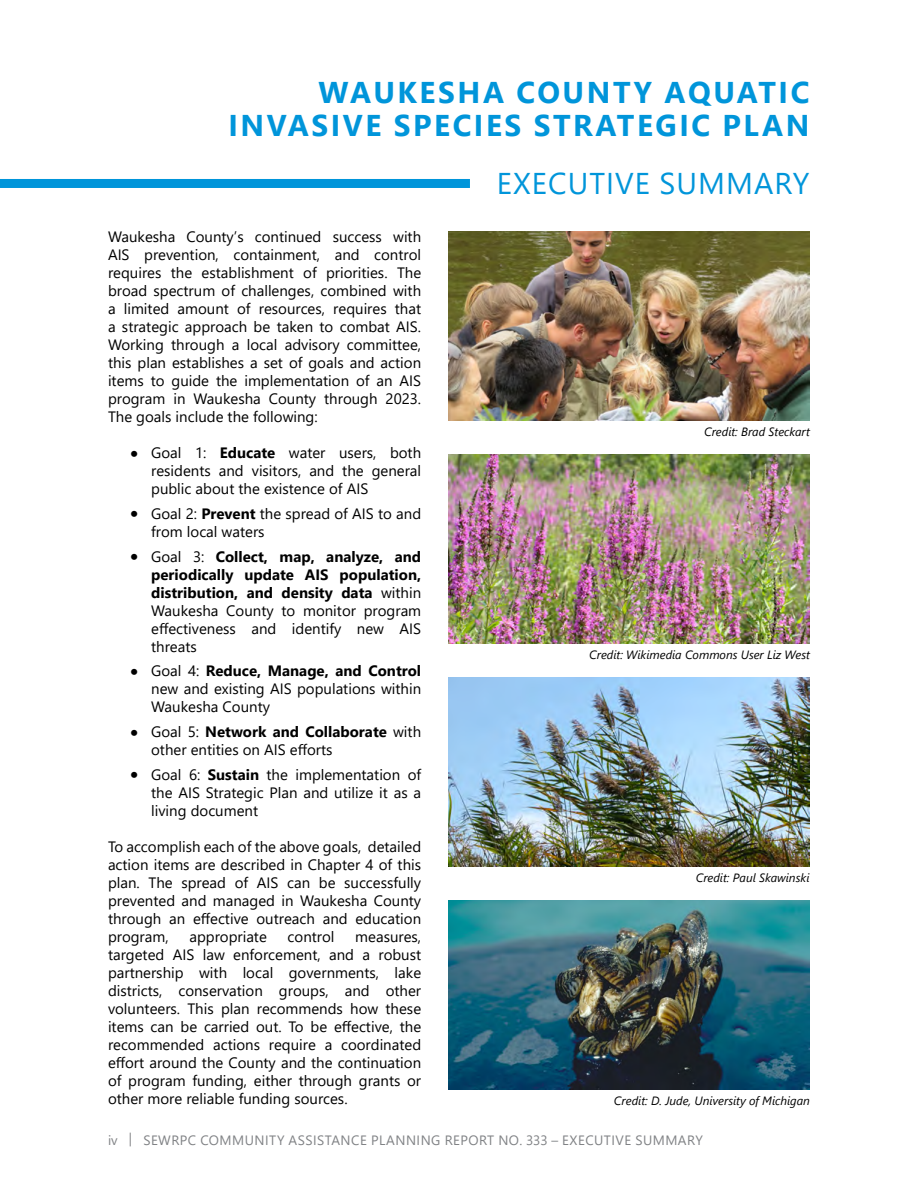
<style>
.page{position:relative;width:918px;height:1188px;background:#fff}
.page>*{position:absolute;margin:0;border:0;box-sizing:border-box;transform-origin:0 0}
.t1{font:700 30px/33px "Segoe UI";letter-spacing:.085em;color:#0095da;text-align:right}
.t2{font:30px "Segoe UI";letter-spacing:.035em;color:#0095da}
.t3{font:15px/18px "Segoe UI";color:#000;text-align:justify}
.t4{font:700 15px/18px "Segoe UI";color:#000;text-align:justify}
.t5{font:13.5px "Segoe UI";letter-spacing:.035em;color:#808285}
.t6{font:italic 12px "Segoe UI";color:#000}
.s1{font-weight:700;font-size:22.5px}
.s2{font-weight:700}
.s3{font-size:22.5px}
.s4{font-weight:400}
</style>
<div class="page">
<img style="left:448px;top:231px;width:362px;height:189px">
<img style="left:448px;top:454px;width:362px;height:189px">
<img style="left:448px;top:677px;width:362px;height:189px">
<img style="left:448px;top:900px;width:362px;height:189px">
<div style="left:0;top:179px;width:470px;height:9px;background:#0095da"></div>
<h1 class="t1" style="left:229px;top:75px;width:582px">WAUKESHA COUNTY AQUATIC<br>INVASIVE SPECIES STRATEGIC PLAN</h1>
<h1 class="t2" style="left:497px;top:160px;width:314px">EXECUTIVE SUMMARY</h1>
<p class="t3" style="left:108px;top:227px;width:315px">Waukesha County’s continued success with AIS prevention, containment, and control requires the establishment of priorities. The broad spectrum of challenges, combined with a limited amount of resources, requires that a strategic approach be taken to combat AIS.<br>Working through a local advisory committee, this plan establishes a set of goals and action items to guide the implementation of an AIS program in Waukesha County through 2023.<br>The goals include the following:</p>
<p class="t3" style="left:151px;top:443px;width:272px;text-indent:-22px"><span class="s1">•</span> Goal 1: <span class="s2">Educate</span> water users, both residents and visitors, and the general public about the existence of AIS</p>
<p class="t3" style="left:151px;top:504px;width:271px;text-indent:-22px"><span class="s1">•</span> Goal 2: <span class="s2">Prevent</span> the spread of AIS to and from local waters</p>
<p class="t4" style="left:151px;top:547px;width:272px;text-indent:-22px"><span class="s3">•</span> <span class="s4">Goal 3:</span> Collect, map, analyze, and periodically update AIS population, distribution, and density data <span class="s4">within Waukesha County to monitor program effectiveness and identify new AIS threats</span></p>
<p class="t3" style="left:151px;top:662px;width:272px;text-indent:-22px"><span class="s1">•</span> Goal 4: <span class="s2">Reduce, Manage, and Control </span>new and existing AIS populations within Waukesha County</p>
<p class="t3" style="left:151px;top:722px;width:271px;text-indent:-22px"><span class="s1">•</span> Goal 5: <span class="s2">Network and Collaborate</span> with other entities on AIS efforts</p>
<p class="t3" style="left:151px;top:765px;width:272px;text-indent:-22px"><span class="s1">•</span> Goal 6: <span class="s2">Sustain</span> the implementation of the AIS Strategic Plan and utilize it as a living document</p>
<p class="t3" style="left:108px;top:837px;width:315px">To accomplish each of the above goals, detailed action items are described in Chapter 4 of this plan. The spread of AIS can be successfully prevented and managed in Waukesha County through an effective outreach and education program,</p>
<p class="t3" style="left:189px;top:927px;width:79px">appropriate</p>
<p class="t3" style="left:288px;top:927px;width:48px">control</p>
<p class="t3" style="left:108px;top:927px;width:315px;text-indent:247px">measures, targeted AIS law enforcement, and a robust partnership with local governments, lake districts, conservation groups, and other volunteers. This plan recommends how these items can be carried out. To be effective, the recommended actions require a coordinated effort around the County and the continuation of program funding, either through grants or other more reliable funding sources.</p>
<p class="t6" style="left:704px;top:422px;width:107px">Credit: Brad Steckart</p>
<p class="t6" style="left:589px;top:645px;width:222px">Credit: Wikimedia Commons User Liz West</p>
<p class="t6" style="left:696px;top:868px;width:115px">Credit: Paul Skawinski</p>
<p class="t6" style="left:614px;top:1091px;width:198px">Credit: D. Jude, University of Michigan</p>
<p class="t5" style="left:108px;top:1129px;width:596px">iv | SEWRPC COMMUNITY ASSISTANCE PLANNING REPORT NO. 333 – EXECUTIVE SUMMARY</p>
</div>
